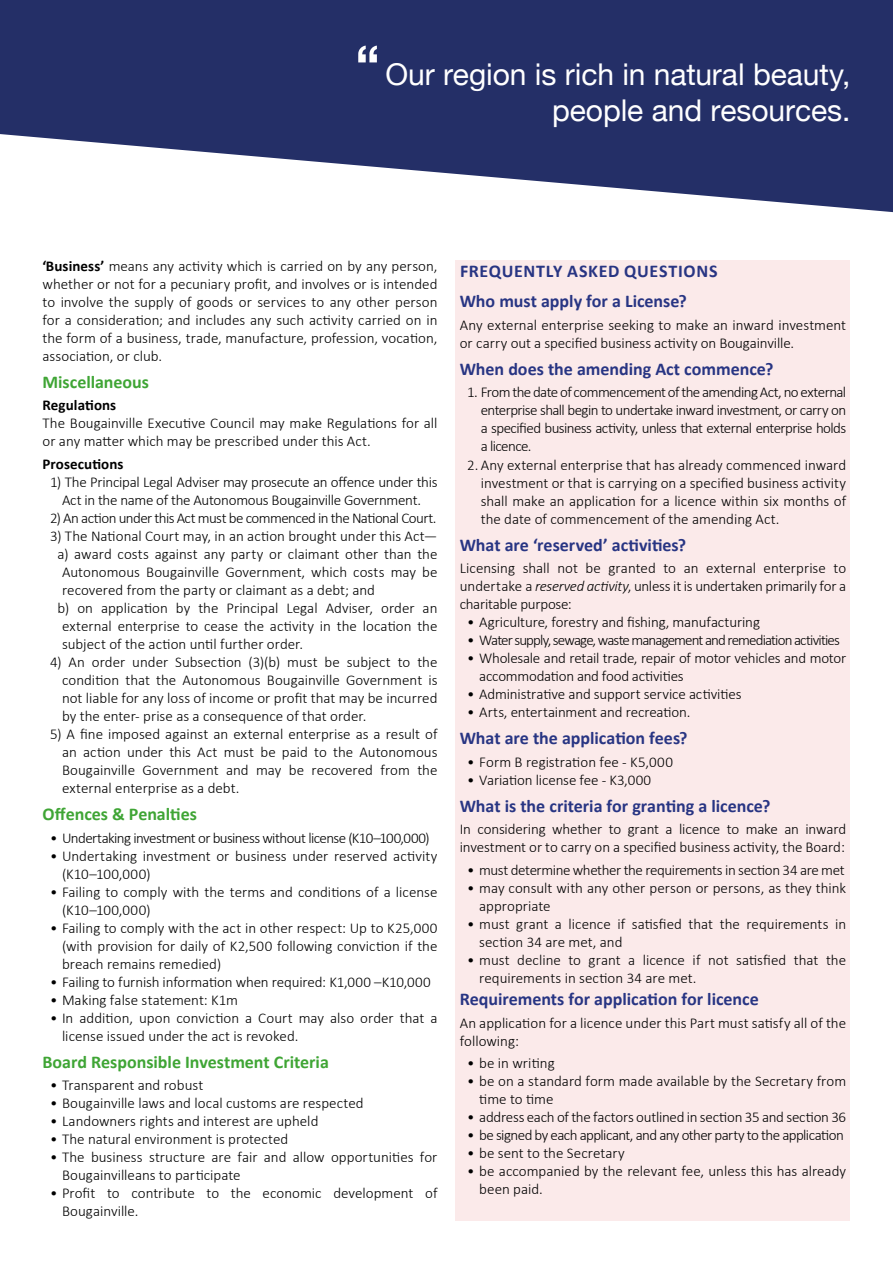
<style>
.page{position:relative;width:893px;height:1263px;background:#fff}
.page>*{position:absolute;margin:0;border:0;box-sizing:border-box;transform-origin:0 0}
.t1{font:700 52.5px "Helvetica Neue";color:#fff}
.t2{font:30px/36px "Helvetica Neue";letter-spacing:-.005em;color:#fff;text-align:right}
.t3{font:700 18px "Calibri";color:#283583}
.t4{font:700 18px "Calibri";color:#3fa535}
.t5{font:700 18px/30px "Calibri";letter-spacing:.025em;color:#283583}
.t6{font:300 15px/18px "Calibri";color:#000}
.t7{font:300 15px/18px "Calibri";letter-spacing:-.02em;color:#000;text-align:center}
.t8{font:300 15px "Calibri";letter-spacing:-.04em;color:#000}
.t9{font:300 15px "Calibri";letter-spacing:-.06em;color:#000}
.t10{font:300 15px "Calibri";letter-spacing:-.03em;color:#000}
.t11{font:700 15px "Calibri";letter-spacing:.005em;color:#000}
.s1{font-weight:700}
.s2{font-style:italic}
</style>
<div class="page">
<svg style="left:0;top:0;width:893px;height:212px;fill:#242f67"></svg>
<div style="left:455px;top:260px;width:395px;height:960px;background:#fbeaea"></div>
<h1 class="t1" style="left:355px;top:23px;width:26px">“</h1>
<h2 class="t2" style="left:385px;top:58px;width:467px">Our region is rich in natural beauty, people and resources.</h2>
<p class="t6" style="left:43px;top:256px;width:396px;text-align:justify"><span class="s1">‘Business’</span> means any activity which is carried on by any person, whether or not for a pecuniary profit, and involves or is intended to involve the supply of goods or services to any other person for a consideration; and includes any such activity carried on in the form of a business, trade, manufacture, profession, vocation, association, or club.</p>
<p class="t4" style="left:43px;top:370px;width:108px">Miscellaneous</p>
<p class="t11" style="left:43px;top:396px;width:75px">Regulations</p>
<p class="t6" style="left:43px;top:414px;width:396px">The Bougainville Executive Council may make Regulations for all or any matter which may be prescribed under this Act.</p>
<p class="t11" style="left:43px;top:454px;width:83px">Prosecutions</p>
<p class="t7" style="left:50px;top:472px;width:389px">1) The Principal Legal Adviser may prosecute an offence under this<br>Act in the name of the Autonomous Bougainville Government.</p>
<p class="t8" style="left:50px;top:509px;width:388px">2) An action under this Act must be commenced in the National Court.</p>
<p class="t6" style="left:50px;top:526px;width:389px">3) The National Court may, in an action brought under this Act—</p>
<p class="t6" style="left:58px;top:544px;width:381px">a) award costs against any party or claimant other than the</p>
<p class="t6" style="left:62px;top:562px;width:377px">Autonomous Bougainville Government, which costs may be</p>
<p class="t6" style="left:62px;top:580px;width:315px">recovered from the party or claimant as a debt; and</p>
<p class="t6" style="left:58px;top:598px;width:381px">b) on application by the Principal Legal Adviser, order an</p>
<p class="t6" style="left:62px;top:616px;width:377px">external enterprise to cease the activity in the location the</p>
<p class="t6" style="left:62px;top:634px;width:243px">subject of the action until further order.</p>
<p class="t6" style="left:62px;top:652px;width:377px;text-align:justify;text-indent:-12px">4) An order under Subsection (3)(b) must be subject to the condition that the Autonomous Bougainville Government is not liable for any loss of income or profit that may be incurred by the enter- prise as a consequence of that order.</p>
<p class="t6" style="left:62px;top:724px;width:377px;text-align:justify;text-indent:-12px">5) A fine imposed against an external enterprise as a result of an action under this Act must be paid to the Autonomous Bougainville Government and may be recovered from the external enterprise as a debt.</p>
<p class="t4" style="left:43px;top:802px;width:156px">Offences &amp; Penalties</p>
<p class="t8" style="left:50px;top:828px;width:381px">• Undertaking investment or business without license (K10–100,000)</p>
<p class="t6" style="left:62px;top:846px;width:377px;text-indent:-12px">• Undertaking investment or business under reserved activity (K10–100,000)</p>
<p class="t6" style="left:62px;top:882px;width:377px;text-indent:-12px">• Failing to comply with the terms and conditions of a license (K10–100,000)</p>
<p class="t6" style="left:62px;top:918px;width:377px;text-align:justify;text-indent:-12px">• Failing to comply with the act in other respect: Up to K25,000 (with provision for daily of K2,500 following conviction if the breach remains remedied)</p>
<p class="t6" style="left:50px;top:972px;width:382px">• Failing to furnish information when required: K1,000 –K10,000</p>
<p class="t6" style="left:50px;top:990px;width:190px">• Making false statement: K1m</p>
<p class="t6" style="left:62px;top:1008px;width:377px;text-indent:-12px">• In addition, upon conviction a Court may also order that a license issued under the act is revoked.</p>
<p class="t4" style="left:43px;top:1050px;width:288px">Board Responsible Investment Criteria</p>
<p class="t6" style="left:50px;top:1075px;width:155px">• Transparent and robust</p>
<p class="t6" style="left:50px;top:1093px;width:315px">• Bougainville laws and local customs are respected</p>
<p class="t6" style="left:50px;top:1111px;width:270px">• Landowners rights and interest are upheld</p>
<p class="t6" style="left:50px;top:1129px;width:240px">• The natural environment is protected</p>
<p class="t6" style="left:62px;top:1147px;width:377px;text-indent:-12px">• The business structure are fair and allow opportunities for<br>Bougainvilleans to participate</p>
<p class="t6" style="left:62px;top:1183px;width:377px;text-indent:-12px">• Profit to contribute to the economic development of<br>Bougainville.</p>
<p class="t5" style="left:460px;top:256px;width:259px">FREQUENTLY ASKED QUESTIONS<br>Who must apply for a License?</p>
<p class="t6" style="left:460px;top:315px;width:388px">Any external enterprise seeking to make an inward investment or carry out a specified business activity on Bougainville.</p>
<p class="t3" style="left:460px;top:357px;width:315px">When does the amending Act commence?</p>
<p class="t6" style="left:481px;top:383px;width:367px;text-align:justify;text-indent:-14px">1. From the date of commencement of the amending Act, no external enterprise shall begin to undertake inward investment, or carry on a specified business activity, unless that external enterprise holds a licence.</p>
<p class="t6" style="left:481px;top:455px;width:367px;text-align:justify;text-indent:-14px">2. Any external enterprise that has already commenced inward investment or that is carrying on a specified business activity shall make an application for a licence within six months of the date of commencement of the amending Act.</p>
<p class="t3" style="left:460px;top:533px;width:228px">What are ‘reserved’ activities?</p>
<p class="t6" style="left:460px;top:558px;width:388px;text-align:justify">Licensing shall not be granted to an external enterprise to undertake a <span class="s2">reserved activity</span>, unless it is undertaken primarily for a charitable purpose:</p>
<p class="t6" style="left:467px;top:612px;width:294px">• Agriculture, forestry and fishing, manufacturing</p>
<p class="t9" style="left:467px;top:631px;width:374px">• Water supply, sewage, waste management and remediation activities</p>
<p class="t7" style="left:479px;top:648px;width:368px;text-align:left;text-indent:-12px">• Wholesale and retail trade, repair of motor vehicles and motor accommodation and food activities</p>
<p class="t6" style="left:467px;top:684px;width:276px">• Administrative and support service activities</p>
<p class="t6" style="left:467px;top:702px;width:225px">• Arts, entertainment and recreation.</p>
<p class="t3" style="left:460px;top:726px;width:229px">What are the application fees?</p>
<p class="t6" style="left:467px;top:752px;width:207px">• Form B registration fee - K5,000</p>
<p class="t6" style="left:467px;top:770px;width:185px">• Variation license fee - K3,000</p>
<p class="t3" style="left:460px;top:794px;width:312px">What is the criteria for granting a licence?</p>
<p class="t6" style="left:460px;top:819px;width:388px">In considering whether to grant a licence to make an inward investment or to carry on a specified business activity, the Board:</p>
<p class="t10" style="left:467px;top:860px;width:379px">• must determine whether the requirements in section 34 are met</p>
<p class="t6" style="left:479px;top:878px;width:368px;text-indent:-12px">• may consult with any other person or persons, as they think appropriate</p>
<p class="t6" style="left:479px;top:914px;width:368px;text-indent:-12px">• must grant a licence if satisfied that the requirements in section 34 are met, and</p>
<p class="t6" style="left:479px;top:950px;width:368px;text-indent:-12px">• must decline to grant a licence if not satisfied that the requirements in section 34 are met.</p>
<p class="t3" style="left:460px;top:987px;width:301px">Requirements for application for licence</p>
<p class="t6" style="left:460px;top:1013px;width:388px">An application for a licence under this Part must satisfy all of the following:</p>
<p class="t6" style="left:467px;top:1053px;width:89px">• be in writing</p>
<p class="t6" style="left:479px;top:1071px;width:368px;text-indent:-12px">• be on a standard form made available by the Secretary from time to time</p>
<p class="t6" style="left:467px;top:1107px;width:380px">• address each of the factors outlined in section 35 and section 36</p>
<p class="t8" style="left:467px;top:1126px;width:378px">• be signed by each applicant, and any other party to the application</p>
<p class="t6" style="left:467px;top:1143px;width:159px">• be sent to the Secretary</p>
<p class="t6" style="left:479px;top:1161px;width:368px;text-indent:-12px">• be accompanied by the relevant fee, unless this has already been paid.</p>
</div>
